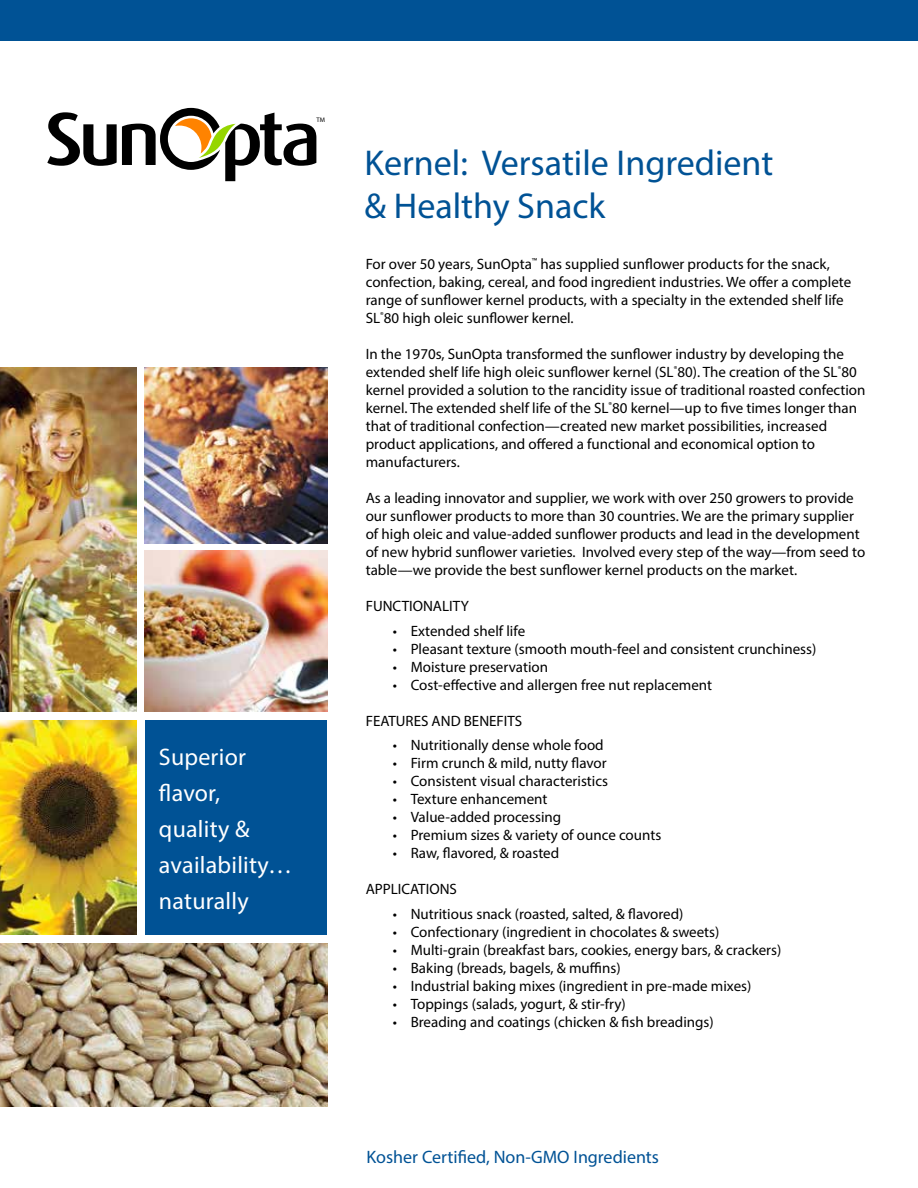
<style>
.page{position:relative;width:918px;height:1188px;background:#fff}
.page>*{position:absolute;margin:0;border:0;box-sizing:border-box;transform-origin:0 0}
.t1{font:36px/43.2px "Myriad Pro";color:#005295}
.t2{font:24px/36px "Myriad Pro";letter-spacing:.01em;color:#fff}
.t3{font:18px "Myriad Pro";color:#005295}
.t4{font:15px/18px "Myriad Pro";color:#000}
.t5{font:6.6px "Myriad Pro";color:#000}
</style>
<div class="page">
<img style="left:0;top:944px;width:327px;height:163px">
<img style="left:0;top:720px;width:136px;height:215px">
<img style="left:145px;top:550px;width:182px;height:162px">
<div style="left:145px;top:720px;width:182px;height:215px;background:#005295"></div>
<div style="left:0;top:0;width:918px;height:40px;background:#005295"></div>
<img style="left:145px;top:367px;width:182px;height:176px">
<svg style="left:47px;top:108px;width:269px;height:73px"></svg>
<img style="left:0;top:367px;width:136px;height:345px">
<p class="t5" style="left:316px;top:115px;width:10px">TM</p>
<h2 class="t2" style="left:159px;top:739px;width:135px">Superior flavor, quality &amp; availability… naturally</h2>
<h1 class="t1" style="left:364px;top:140px;width:410px">Kernel: Versatile Ingredient &amp; Healthy Snack</h1>
<p class="t4" style="left:366px;top:255px;width:487px">For over 50 years, SunOpta<sup>™</sup> has supplied sunflower products for the snack, confection, baking, cereal, and food ingredient industries. We offer a complete range of sunflower kernel products, with a specialty in the extended shelf life SL<sup>®</sup>80 high oleic sunflower kernel.</p>
<p class="t4" style="left:366px;top:345px;width:501px">In the 1970s, SunOpta transformed the sunflower industry by developing the extended shelf life high oleic sunflower kernel (SL<sup>®</sup>80). The creation of the SL<sup>®</sup>80 kernel provided a solution to the rancidity issue of traditional roasted confection kernel. The extended shelf life of the SL<sup>®</sup>80 kernel—up to five times longer than that of traditional confection—created new market possibilities, increased product applications, and offered a functional and economical option to manufacturers.</p>
<p class="t4" style="left:366px;top:489px;width:501px">As a leading innovator and supplier, we work with over 250 growers to provide our sunflower products to more than 30 countries. We are the primary supplier of high oleic and value-added sunflower products and lead in the development of new hybrid sunflower varieties. Involved every step of the way—from seed to table—we provide the best sunflower kernel products on the market.</p>
<p class="t4" style="left:366px;top:597px;width:105px">FUNCTIONALITY</p>
<p class="t4" style="left:393px;top:621px;width:134px">• Extended shelf life</p>
<p class="t4" style="left:393px;top:639px;width:425px">• Pleasant texture (smooth mouth-feel and consistent crunchiness)</p>
<p class="t4" style="left:393px;top:657px;width:157px">• Moisture preservation</p>
<p class="t4" style="left:393px;top:675px;width:321px">• Cost-effective and allergen free nut replacement</p>
<p class="t4" style="left:366px;top:711px;width:158px">FEATURES AND BENEFITS</p>
<p class="t4" style="left:393px;top:736px;width:213px">• Nutritionally dense whole food</p>
<p class="t4" style="left:393px;top:754px;width:215px">• Firm crunch &amp; mild, nutty flavor</p>
<p class="t4" style="left:393px;top:772px;width:217px">• Consistent visual characteristics</p>
<p class="t4" style="left:393px;top:790px;width:156px">• Texture enhancement</p>
<p class="t4" style="left:393px;top:808px;width:170px">• Value-added processing</p>
<p class="t4" style="left:393px;top:826px;width:270px">• Premium sizes &amp; variety of ounce counts</p>
<p class="t4" style="left:393px;top:844px;width:168px">• Raw, flavored, &amp; roasted</p>
<p class="t4" style="left:366px;top:880px;width:93px">APPLICATIONS</p>
<p class="t4" style="left:393px;top:905px;width:292px">• Nutritious snack (roasted, salted, &amp; flavored)</p>
<p class="t4" style="left:393px;top:923px;width:328px">• Confectionary (ingredient in chocolates &amp; sweets)</p>
<p class="t4" style="left:393px;top:941px;width:390px">• Multi-grain (breakfast bars, cookies, energy bars, &amp; crackers)</p>
<p class="t4" style="left:393px;top:959px;width:229px">• Baking (breads, bagels, &amp; muffins)</p>
<p class="t4" style="left:393px;top:977px;width:360px">• Industrial baking mixes (ingredient in pre-made mixes)</p>
<p class="t4" style="left:393px;top:995px;width:235px">• Toppings (salads, yogurt, &amp; stir-fry)</p>
<p class="t4" style="left:393px;top:1013px;width:323px">• Breading and coatings (chicken &amp; fish breadings)</p>
<p class="t3" style="left:367px;top:1146px;width:294px">Kosher Certified, Non-GMO Ingredients</p>
</div>
